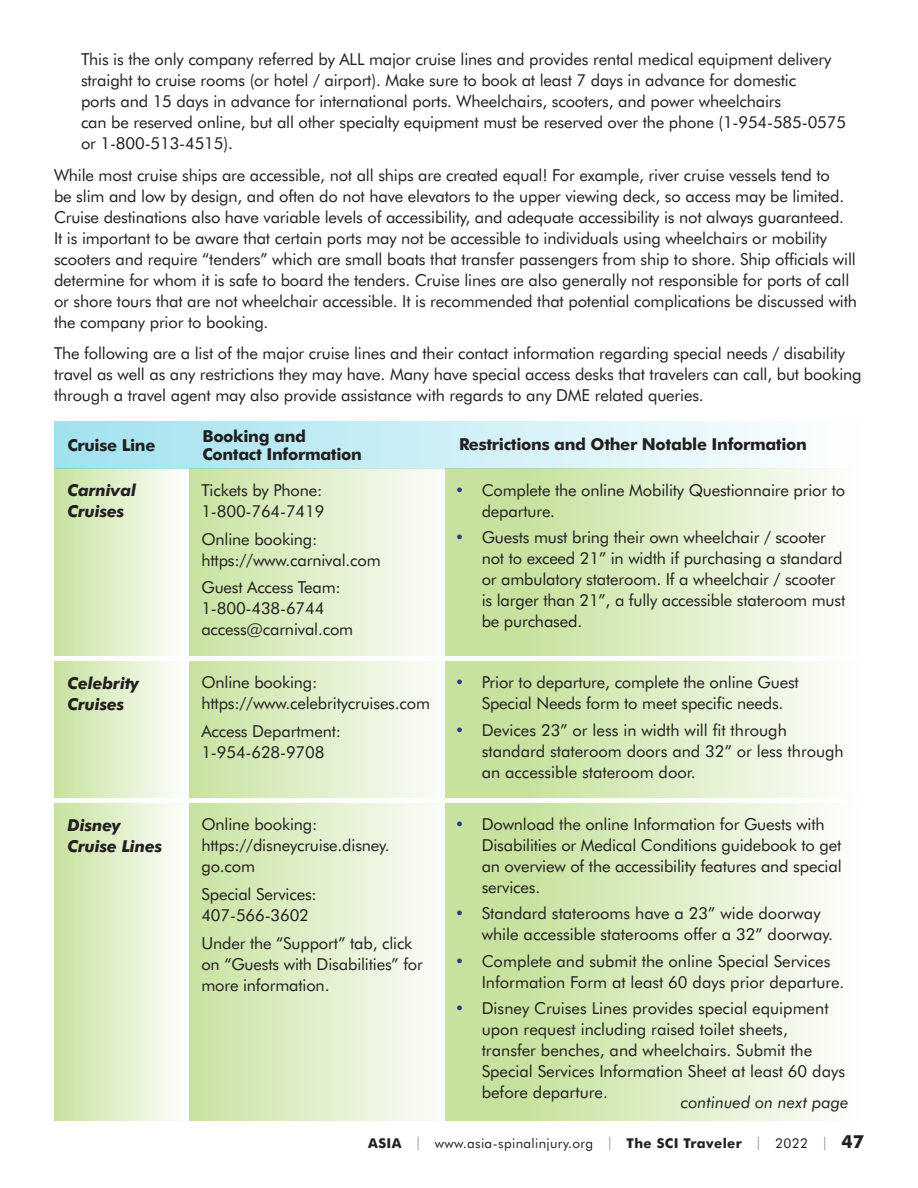
<style>
.page{position:relative;width:918px;height:1188px;background:#fff}
.page>*{position:absolute;margin:0;border:0;box-sizing:border-box;transform-origin:0 0}
.Narrative_Text{font:16.5px/21px "Futura BT";letter-spacing:-.01em;color:#231f20}
.Bullet_Text{font:16.5px/21px "Futura BT";letter-spacing:-.01em;color:#231f20}
.Subhead_2_Bold{font:700 16.5px "Futura BT";letter-spacing:-.02em;color:#231f20}
.Narrative_Text-2{font:italic 700 16.5px/21px "Futura BT";letter-spacing:-.01em;color:#231f20}
.Bullet_Text-2{font:italic 16.5px "Futura BT";color:#231f20}
.t1{font:13.5px "Futura BT";letter-spacing:.025em;color:#231f20}
.s1{color:#253f8e}
.s2{font-weight:700}
.s3{color:#939598}
.s4{font-weight:700;font-size:18px}
</style>
<div class="page">
<div style="left:54px;top:468px;width:135px;height:188px;background:linear-gradient(to right,#c7e29f,#fefefe)"></div>
<div style="left:189px;top:468px;width:257px;height:188px;background:linear-gradient(to right,#c7e29f,#fbfdf9)"></div>
<div style="left:446px;top:468px;width:418px;height:188px;background:linear-gradient(to right,#bede8f,#fcfdfa)"></div>
<div style="left:54px;top:421px;width:810px;height:47px;background:linear-gradient(to right,#a1e1ef,#fefefe)"></div>
<div style="left:54px;top:661px;width:135px;height:136px;background:linear-gradient(to right,#c7e29f,#fefefe)"></div>
<div style="left:189px;top:661px;width:257px;height:136px;background:linear-gradient(to right,#c7e29f,#fbfdf9)"></div>
<div style="left:446px;top:661px;width:418px;height:136px;background:linear-gradient(to right,#bede8f,#fcfdfa)"></div>
<div style="left:54px;top:803px;width:135px;height:317px;background:linear-gradient(to right,#c7e29f,#fefefe)"></div>
<div style="left:189px;top:803px;width:257px;height:317px;background:linear-gradient(to right,#c7e29f,#fbfdf9)"></div>
<div style="left:446px;top:803px;width:418px;height:317px;background:linear-gradient(to right,#bede8f,#fcfdfa)"></div>
<p class="Narrative_Text" style="left:81px;top:49px;width:767px">This is the only company referred by ALL major cruise lines and provides rental medical equipment delivery straight to cruise rooms (or hotel / airport). Make sure to book at least 7 days in advance for domestic<br>ports and 15 days in advance for international ports. Wheelchairs, scooters, and power wheelchairs<br>can be reserved online, but all other specialty equipment must be reserved over the phone (1-954-585-0575 or 1-800-513-4515).</p>
<p class="Narrative_Text" style="left:54px;top:164px;width:805px">While most cruise ships are accessible, not all ships are created equal! For example, river cruise vessels tend to<br>be slim and low by design, and often do not have elevators to the upper viewing deck, so access may be limited.<br>Cruise destinations also have variable levels of accessibility, and adequate accessibility is not always guaranteed.<br>It is important to be aware that certain ports may not be accessible to individuals using wheelchairs or mobility scooters and require “tenders” which are small boats that transfer passengers from ship to shore. Ship officials will determine for whom it is safe to board the tenders. Cruise lines are also generally not responsible for ports of call or shore tours that are not wheelchair accessible. It is recommended that potential complications be discussed with the company prior to booking.</p>
<p class="Narrative_Text" style="left:54px;top:343px;width:809px">The following are a list of the major cruise lines and their contact information regarding special needs / disability travel as well as any restrictions they may have. Many have special access desks that travelers can call, but booking through a travel agent may also provide assistance with regards to any DME related queries.</p>
<p class="Subhead_2_Bold" style="left:67px;top:435px;width:90px">Cruise Line</p>
<p class="Subhead_2_Bold" style="left:203px;top:426px;width:105px">Booking and</p>
<p class="Subhead_2_Bold" style="left:459px;top:434px;width:350px">Restrictions and Other Notable Information</p>
<p class="Subhead_2_Bold" style="left:202px;top:444px;width:161px">Contact Information</p>
<p class="Narrative_Text-2" style="left:68px;top:480px;width:70px">Carnival<br>Cruises</p>
<p class="Narrative_Text" style="left:201px;top:479px;width:123px">Tickets by Phone:</p>
<p class="Bullet_Text" style="left:482px;top:479px;width:365px;text-indent:-27px"><span class="s1">•</span> Complete the online Mobility Questionnaire prior to departure.</p>
<p class="Bullet_Text" style="left:482px;top:527px;width:365px;text-indent:-27px"><span class="s1">•</span> Guests must bring their own wheelchair / scooter not to exceed 21” in width if purchasing a standard or ambulatory stateroom. If a wheelchair / scooter is larger than 21”, a fully accessible stateroom must be purchased.</p>
<p class="Narrative_Text" style="left:201px;top:500px;width:125px">1-800-764-7419</p>
<p class="Narrative_Text" style="left:201px;top:528px;width:117px">Online booking:</p>
<p class="Narrative_Text" style="left:201px;top:549px;width:181px">https://www.carnival.com</p>
<p class="Narrative_Text" style="left:201px;top:577px;width:141px">Guest Access Team:</p>
<p class="Narrative_Text" style="left:201px;top:598px;width:125px">1-800-438-6744</p>
<p class="Narrative_Text" style="left:201px;top:619px;width:153px">access@carnival.com</p>
<p class="Narrative_Text-2" style="left:68px;top:672px;width:73px">Celebrity<br>Cruises</p>
<p class="Narrative_Text" style="left:201px;top:672px;width:117px">Online booking:</p>
<p class="Narrative_Text" style="left:201px;top:693px;width:230px">https://www.celebritycruises.com</p>
<p class="Narrative_Text" style="left:201px;top:721px;width:141px">Access Department:</p>
<p class="Narrative_Text" style="left:201px;top:742px;width:125px">1-954-628-9708</p>
<p class="Narrative_Text-2" style="left:68px;top:814px;width:96px">Disney<br>Cruise Lines</p>
<p class="Narrative_Text" style="left:201px;top:814px;width:117px">Online booking:</p>
<p class="Narrative_Text" style="left:201px;top:835px;width:190px">https://disneycruise.disney. go.com</p>
<p class="Narrative_Text" style="left:201px;top:883px;width:117px">Special Services:</p>
<p class="Narrative_Text" style="left:201px;top:904px;width:109px">407-566-3602</p>
<p class="Narrative_Text" style="left:201px;top:932px;width:223px">Under the “Support” tab, click on “Guests with Disabilities” for more information.</p>
<p class="Bullet_Text" style="left:482px;top:672px;width:319px;text-indent:-27px"><span class="s1">•</span> Prior to departure, complete the online Guest<br>Special Needs form to meet specific needs.</p>
<p class="Bullet_Text" style="left:482px;top:719px;width:364px;text-indent:-27px"><span class="s1">•</span> Devices 23” or less in width will fit through standard stateroom doors and 32” or less through an accessible stateroom door.</p>
<p class="Bullet_Text" style="left:482px;top:814px;width:361px;text-indent:-27px"><span class="s1">•</span> Download the online Information for Guests with Disabilities or Medical Conditions guidebook to get an overview of the accessibility features and special services.</p>
<p class="Bullet_Text" style="left:482px;top:903px;width:353px;text-indent:-27px"><span class="s1">•</span> Standard staterooms have a 23” wide doorway while accessible staterooms offer a 32” doorway.</p>
<p class="Bullet_Text" style="left:482px;top:950px;width:364px;text-indent:-27px"><span class="s1">•</span> Complete and submit the online Special Services<br>Information Form at least 60 days prior departure.</p>
<p class="Bullet_Text" style="left:482px;top:997px;width:365px;text-indent:-27px"><span class="s1">•</span> Disney Cruises Lines provides special equipment upon request including raised toilet sheets, transfer benches, and wheelchairs. Submit the Special Services Information Sheet at least 60 days before departure.</p>
<p class="Bullet_Text-2" style="left:681px;top:1092px;width:169px">continued on next page</p>
<p class="t1" style="left:368px;top:1135px;width:497px"><span class="s2">ASIA</span> <span class="s3">|</span> www.asia-spinalinjury.org <span class="s3">|</span> <span class="s2">The SCI Traveler</span> <span class="s3">|</span> 2022 <span class="s3">|</span> <span class="s4">47</span></p>
</div>
